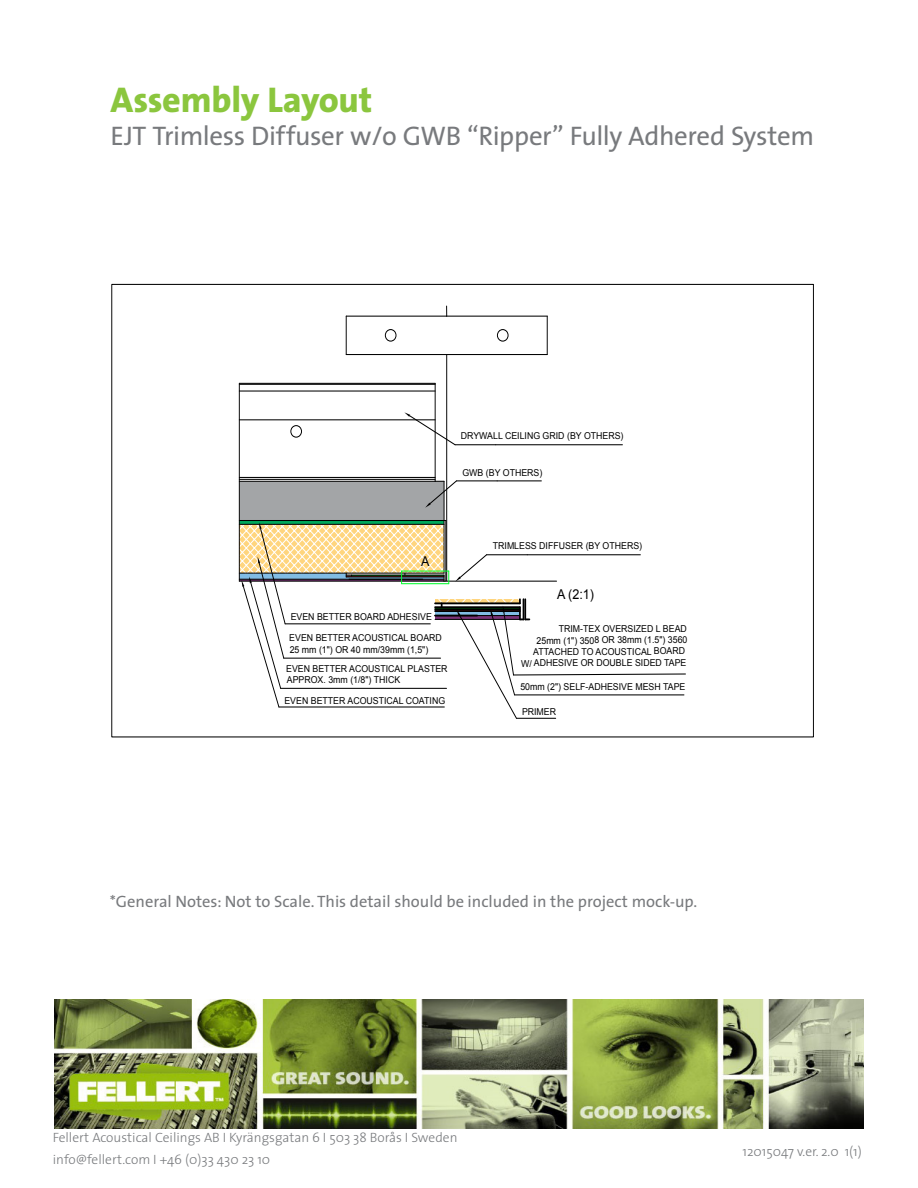
<style>
.page{position:relative;width:918px;height:1188px;background:#fff}
.page>*{position:absolute;margin:0;border:0;box-sizing:border-box;transform-origin:0 0}
.t1{font:800 36px "The Sans";letter-spacing:-.005em;color:#8bc63e}
.t2{font:27px "The Sans";letter-spacing:-.015em;color:#787a7d}
.Brödtext_Inst_Guide{font:16.5px "The Sans";color:#787a7d}
.t3{font:300 13.5px "The Sans";color:#787a7d}
.t4{font:13.5px "Arial";color:#000;scale:.93 1}
.t5{font:9.45px/11.4px "Arial";color:#000;scale:.93 1}
</style>
<div class="page">
<img style="left:54px;top:999px;width:810px;height:130px">
<hr style="left:239px;top:477px;width:196px;height:1px;background:#000">
<hr style="left:239px;top:419px;width:196px;height:1px;background:#000">
<hr style="left:239px;top:391px;width:196px;height:1px;background:#000">
<hr style="left:239px;top:383px;width:196px;height:1px;background:#000">
<hr style="left:346px;top:354px;width:101px;height:1px;background:#000">
<hr style="left:346px;top:316px;width:101px;height:1px;background:#000">
<svg style="left:240px;top:384px;width:195px;height:1px"></svg>
<hr style="left:239px;top:383px;width:1px;height:198px;background:#000">
<div style="left:290px;top:425px;width:12px;height:13px;border:1px solid #000;border-radius:50%"></div>
<hr style="left:446px;top:355px;width:1px;height:226px;background:#000">
<hr style="left:435px;top:383px;width:1px;height:98px;background:#000">
<hr style="left:346px;top:316px;width:1px;height:39px;background:#000">
<div style="left:385px;top:329px;width:11px;height:13px;border:1px solid #000;border-radius:50%"></div>
<hr style="left:447px;top:354px;width:100px;height:1px;background:#000">
<hr style="left:447px;top:316px;width:100px;height:1px;background:#000">
<hr style="left:547px;top:316px;width:1px;height:39px;background:#000">
<div style="left:497px;top:329px;width:12px;height:13px;border:1px solid #000;border-radius:50%"></div>
<hr style="left:496px;top:444px;width:126px;height:1px;background:#000">
<hr style="left:455px;top:444px;width:41px;height:1px;background:#000">
<svg style="left:404px;top:412px;width:52px;height:34px"></svg>
<svg style="left:239px;top:479px;width:447px;height:240px"></svg>
<p class="t1" style="left:110px;top:70px;width:264px">Assembly Layout</p>
<p class="t2" style="left:110px;top:113px;width:705px">EJT Trimless Diffuser w/o GWB “Ripper” Fully Adhered System</p>
<p class="t5" style="left:461px;top:431px;width:176px">DRYWALL CEILING GRID (BY OTHERS)</p>
<p class="t5" style="left:462px;top:467px;width:87px">GWB (BY OTHERS)</p>
<p class="t4" style="left:421px;top:553px;width:11px">A</p>
<p class="t5" style="left:291px;top:611px;width:153px">EVEN BETTER BOARD ADHESIVE</p>
<p class="t5" style="left:289px;top:633px;width:166px">EVEN BETTER ACOUSTICAL BOARD<br>25 mm (1") OR 40 mm/39mm (1,5")</p>
<p class="t5" style="left:286px;top:663px;width:175px">EVEN BETTER ACOUSTICAL PLASTER<br>APPROX. 3mm (1/8") THICK</p>
<p class="t5" style="left:284px;top:695px;width:174px">EVEN BETTER ACOUSTICAL COATING</p>
<p class="t5" style="left:493px;top:541px;width:162px">TRIMLESS DIFFUSER (BY OTHERS)</p>
<p class="t4" style="left:557px;top:585px;width:41px">A (2:1)</p>
<p class="t5" style="left:521px;top:623px;width:180px;text-align:right">TRIM-TEX OVERSIZED L BEAD<br>25mm (1") 3508 OR 38mm (1.5") 3560<br>ATTACHED TO ACOUSTICAL BOARD<br>W/ ADHESIVE OR DOUBLE SIDED TAPE</p>
<p class="t5" style="left:520px;top:681px;width:179px">50mm (2") SELF-ADHESIVE MESH TAPE</p>
<p class="t5" style="left:522px;top:706px;width:38px">PRIMER</p>
<p class="Brödtext_Inst_Guide" style="left:110px;top:888px;width:589px">*General Notes: Not to Scale. This detail should be included in the project mock-up.</p>
<p class="t3" style="left:53px;top:1127px;width:406px">Fellert Acoustical Ceilings AB I Kyrängsgatan 6 I 503 38 Borås I Sweden</p>
<p class="t3" style="left:53px;top:1148px;width:219px">info@fellert.com I +46 (0)33 430 23 10</p>
<p class="t3" style="left:743px;top:1140px;width:121px">12015047 v.er. 2.0 1(1)</p>
</div>
